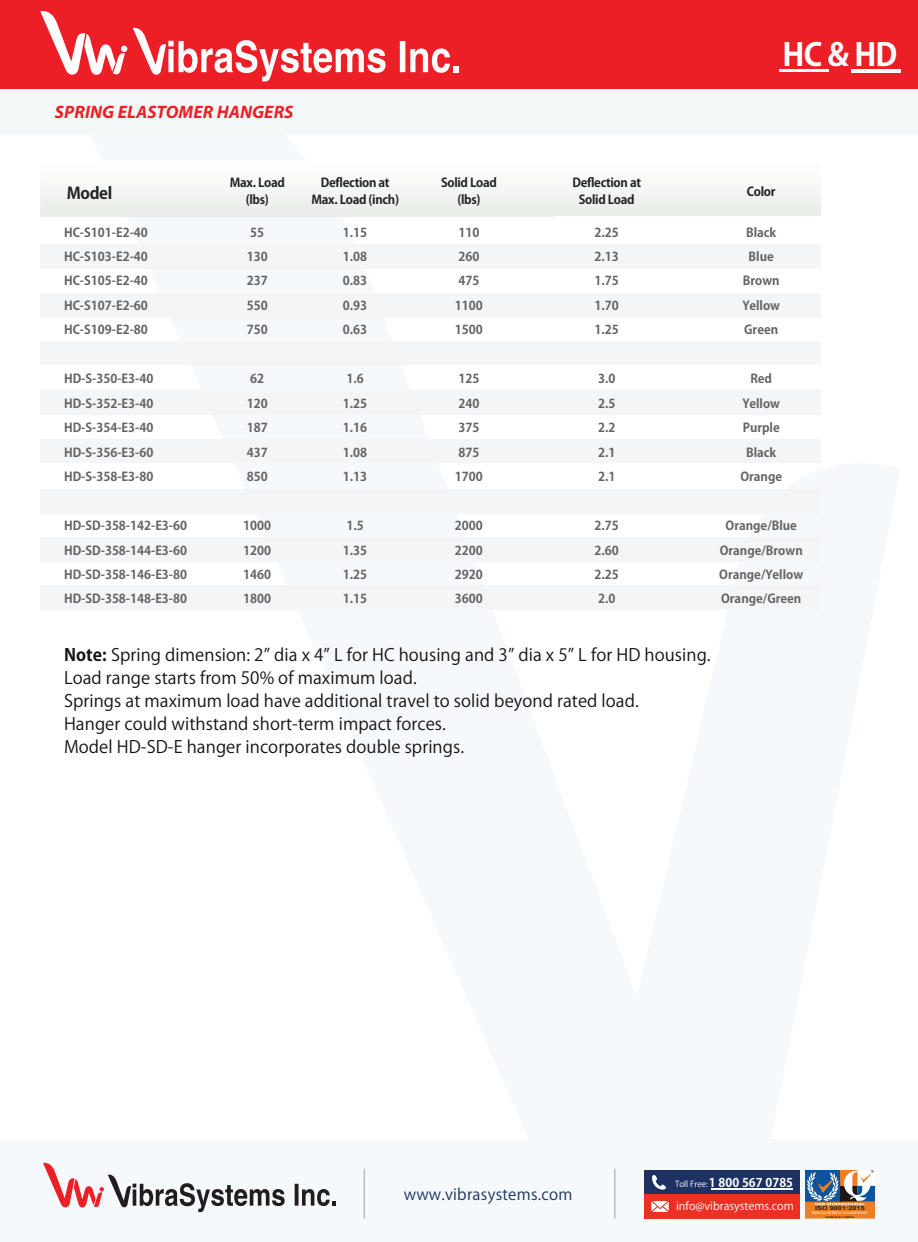
<style>
.page{position:relative;width:918px;height:1242px;background:#fff}
.page>*{position:absolute;margin:0;border:0;box-sizing:border-box;transform-origin:0 0}
.t1{font:700 31.05px "Koz Go Pr 6 N";color:#fff}
.t2{font:italic 700 18px "Myriad Pro";letter-spacing:.005em;color:#ec1f26}
.t3{font:16.95px/23.1px "Koz Go Pr 6 N";letter-spacing:.005em;color:#151414}
.t4{font:700 16.2px "Koz Go Pr 6 N";letter-spacing:-.025em;color:#222323}
.t5{font:15.45px "Koz Go Pr 6 N";letter-spacing:.015em;color:#1d3262}
.t6{font:700 12.3px/24.5px "Koz Go Pr 6 N";color:#646464;text-align:justify}
.t7{font:700 12.15px/17px "Koz Go Pr 6 N";letter-spacing:-.025em;color:#222323;text-align:center}
.t8{font:700 12px "Koz Go Pr 6 N";letter-spacing:.005em;color:#fff}
.t9{font:11.1px "Koz Go Pr 6 N";color:#fff}
.t10{font:8.25px "Koz Go Pr 6 N";color:#fff}
.t11{font:7.2px "Myriad";color:#211d1e}
.t12{font:700 5.55px "Arial";color:#211d1e;scale:1.31 1}
.t13{font:3.6px "Myriad";color:#fff;scale:1.64 1}
.t14{font:700 2.4px "Arial";color:#211d1e}
.s1{font-weight:700}
</style>
<div class="page">
<svg style="left:54px;top:216px;width:767px;height:394px"></svg>
<div style="left:0;top:1139px;width:918px;height:103px;background:#f5f9fb"></div>
<svg style="left:295px;top:1184px;width:41px;height:22px"></svg>
<svg style="left:43px;top:1162px;width:242px;height:50px"></svg>
<hr style="left:364px;top:1169px;width:1px;height:50px;background:#bebdbd">
<hr style="left:614px;top:1169px;width:2px;height:50px;background:#bebdbd">
<div style="left:644px;top:1170px;width:156px;height:24px;background:#1d3262"></div>
<div style="left:644px;top:1194px;width:156px;height:25px;background:#ee2f24"></div>
<hr style="left:711px;top:1189px;width:82px;height:1px;background:#fff">
<svg style="left:651px;top:1201px;width:18px;height:11px"></svg>
<svg style="left:652px;top:1175px;width:14px;height:15px"></svg>
<svg style="left:805px;top:1170px;width:70px;height:49px"></svg>
<div style="left:0;top:0;width:918px;height:89px;background:#ec1f26"></div>
<svg style="left:133px;top:27px;width:253px;height:54px"></svg>
<svg style="left:400px;top:41px;width:59px;height:32px"></svg>
<svg style="left:40px;top:11px;width:87px;height:64px"></svg>
<div style="left:40px;top:585px;width:781px;height:24px;background:#f4f5f6"></div>
<div style="left:40px;top:294px;width:781px;height:23px;background:#f4f5f6"></div>
<div style="left:40px;top:341px;width:781px;height:24px;background:#f4f5f6"></div>
<div style="left:40px;top:391px;width:781px;height:23px;background:#f4f5f6"></div>
<div style="left:40px;top:489px;width:781px;height:24px;background:#f4f5f6"></div>
<div style="left:40px;top:537px;width:781px;height:24px;background:#f4f5f6"></div>
<div style="left:40px;top:439px;width:781px;height:24px;background:#f4f5f6"></div>
<div style="left:40px;top:245px;width:781px;height:23px;background:#f4f5f6"></div>
<img style="left:779px;top:69px;width:49px;height:3px">
<img style="left:851px;top:70px;width:50px;height:2px">
<h2 class="t2" style="left:55px;top:100px;width:240px">SPRING ELASTOMER HANGERS</h2>
<h1 class="t1" style="left:783px;top:37px;width:116px">HC &amp; HD</h1>
<h3 class="t4" style="left:67px;top:184px;width:47px">Model</h3>
<p class="t7" style="left:230px;top:174px;width:57px">Max. Load (lbs)</p>
<p class="t7" style="left:311px;top:174px;width:89px">Deflection at<br>Max. Load (inch)</p>
<p class="t7" style="left:441px;top:174px;width:57px">Solid Load (lbs)</p>
<p class="t6" style="left:64px;top:220px;width:85px">HC-S101-E2-40<br>HC-S103-E2-40<br>HC-S105-E2-40<br>HC-S107-E2-60<br>HC-S109-E2-80</p>
<p class="t6" style="left:64px;top:367px;width:91px">HD-S-350-E3-40<br>HD-S-352-E3-40<br>HD-S-354-E3-40<br>HD-S-356-E3-60<br>HD-S-358-E3-80</p>
<p class="t6" style="left:64px;top:514px;width:125px">HD-SD-358-142-E3-60<br>HD-SD-358-144-E3-60<br>HD-SD-358-146-E3-80<br>HD-SD-358-148-E3-80</p>
<p class="t6" style="left:455px;top:220px;width:29px;text-align:left">110<br>260<br>475<br>1100<br>1500</p>
<p class="t6" style="left:455px;top:367px;width:29px;text-align:left">125<br>240<br>375<br>875<br>1700</p>
<p class="t6" style="left:455px;top:514px;width:29px">2000<br>2200<br>2920<br>3600</p>
<p class="t6" style="left:247px;top:220px;width:22px;text-align:left">55<br>130<br>237<br>550<br>750</p>
<p class="t6" style="left:247px;top:367px;width:22px;text-align:left">62<br>120<br>187<br>437<br>850</p>
<p class="t6" style="left:243px;top:514px;width:29px">1000<br>1200<br>1460<br>1800</p>
<p class="t6" style="left:343px;top:220px;width:26px">1.15<br>1.08<br>0.83<br>0.93<br>0.63</p>
<p class="t6" style="left:343px;top:367px;width:26px;text-align:left">1.6<br>1.25<br>1.16<br>1.08<br>1.13</p>
<p class="t6" style="left:343px;top:514px;width:26px;text-align:left">1.5<br>1.35<br>1.25<br>1.15</p>
<p class="t7" style="left:572px;top:174px;width:70px">Deflection at<br>Solid Load</p>
<p class="t6" style="left:595px;top:220px;width:26px">2.25<br>2.13<br>1.75<br>1.70<br>1.25</p>
<p class="t6" style="left:598px;top:367px;width:19px">3.0<br>2.5<br>2.2<br>2.1<br>2.1</p>
<p class="t6" style="left:595px;top:514px;width:26px">2.75<br>2.60<br>2.25<br>2.0</p>
<p class="t7" style="left:747px;top:183px;width:30px">Color</p>
<p class="t6" style="left:742px;top:220px;width:39px;text-align:center">Black<br>Blue<br>Brown<br>Yellow<br>Green</p>
<p class="t6" style="left:740px;top:367px;width:43px;text-align:center">Red<br>Yellow<br>Purple<br>Black<br>Orange</p>
<p class="t6" style="left:719px;top:514px;width:85px;text-align:center">Orange/Blue<br>Orange/Brown<br>Orange/Yellow<br>Orange/Green</p>
<p class="t3" style="left:64px;top:643px;width:648px"><span class="s1">Note:</span> Spring dimension: 2” dia x 4” L for HC housing and 3” dia x 5” L for HD housing.<br>Load range starts from 50% of maximum load.<br>Springs at maximum load have additional travel to solid beyond rated load.<br>Hanger could withstand short-term impact forces.<br>Model HD-SD-E hanger incorporates double springs.</p>
<p class="t11" style="left:871px;top:1168px;width:4px">®</p>
<p class="t5" style="left:404px;top:1186px;width:170px">www.vibrasystems.com</p>
<p class="t8" style="left:709px;top:1176px;width:86px">1 800 567 0785</p>
<p class="t10" style="left:675px;top:1179px;width:35px">Toll Free:</p>
<p class="t9" style="left:676px;top:1200px;width:119px">info@vibrasystems.com</p>
<p class="t12" style="left:815px;top:1204px;width:39px">ISO 9001:2015</p>
<p class="t13" style="left:812px;top:1211px;width:36px">REGISTERED COMPANY</p>
<p class="t14" style="left:826px;top:1215px;width:30px">Certificate No. CAN2042</p>
</div>
